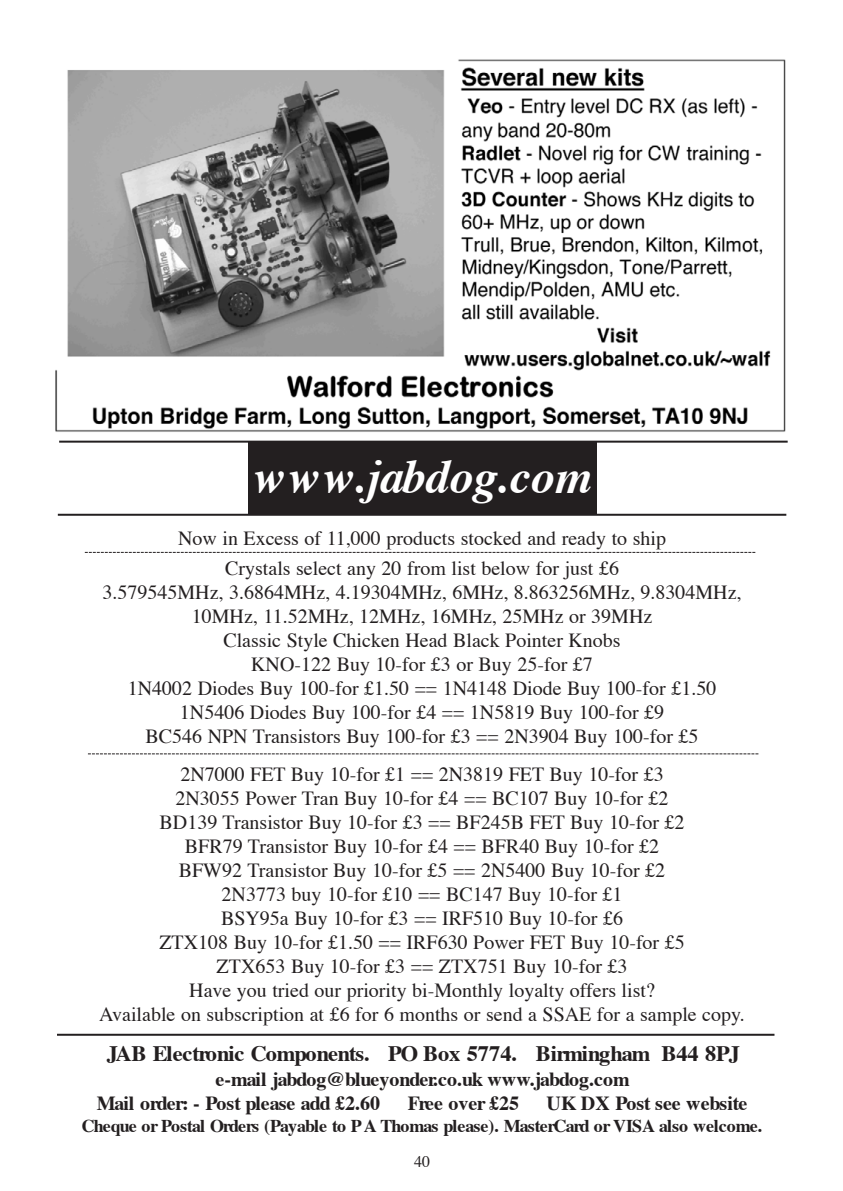
<style>
.page{position:relative;width:843px;height:1191px;background:#fff}
.page>*{position:absolute;margin:0;border:0;box-sizing:border-box;transform-origin:0 0}
.t1{font:italic 700 48px "Times";color:#fff}
.t2{font:700 22px "Times";color:#231f20}
.t3{font:20px/24px "Times";color:#231f20;text-align:center}
.t4{font:700 20px/24px "Times";letter-spacing:-.055em;color:#231f20}
.t5{font:700 20px "Times";color:#231f20}
.t6{font:700 18px "Times";letter-spacing:-.055em;color:#231f20}
.t7{font:16px "Times";color:#231f20}
</style>
<div class="page">
<hr style="left:58px;top:514px;width:728px;height:2px;background:#231f20">
<div style="left:248px;top:442px;width:349px;height:72px;background:#231f20"></div>
<hr style="left:59px;top:441px;width:729px;height:2px;background:#231f20">
<svg style="left:85px;top:552px;width:670px;height:1px"></svg>
<svg style="left:88px;top:753px;width:670px;height:1px"></svg>
<hr style="left:57px;top:1033px;width:717px;height:2px;background:#231f20">
<img style="left:55px;top:59px;width:731px;height:373px">
<h1 class="t1" style="left:253px;top:457px;width:341px">www.jabdog.com</h1>
<p class="t3" style="left:178px;top:525px;width:490px;line-height:30px">Now in Excess of 11,000 products stocked and ready to ship<br>Crystals select any 20 from list below for just £6</p>
<p class="t3" style="left:103px;top:582px;width:641px">3.579545MHz, 3.6864MHz, 4.19304MHz, 6MHz, 8.863256MHz, 9.8304MHz, 10MHz, 11.52MHz, 12MHz, 16MHz, 25MHz or 39MHz<br>Classic Style Chicken Head Black Pointer Knobs<br>KNO-122 Buy 10-for £3 or Buy 25-for £7<br>1N4002 Diodes Buy 100-for £1.50 == 1N4148 Diode Buy 100-for £1.50<br>1N5406 Diodes Buy 100-for £4 == 1N5819 Buy 100-for £9<br>BC546 NPN Transistors Buy 100-for £3 == 2N3904 Buy 100-for £5</p>
<p class="t3" style="left:99px;top:764px;width:647px">2N7000 FET Buy 10-for £1 == 2N3819 FET Buy 10-for £3<br>2N3055 Power Tran Buy 10-for £4 == BC107 Buy 10-for £2<br>BD139 Transistor Buy 10-for £3 == BF245B FET Buy 10-for £2<br>BFR79 Transistor Buy 10-for £4 == BFR40 Buy 10-for £2<br>BFW92 Transistor Buy 10-for £5 == 2N5400 Buy 10-for £2<br>2N3773 buy 10-for £10 == BC147 Buy 10-for £1<br>BSY95a Buy 10-for £3 == IRF510 Buy 10-for £6<br>ZTX108 Buy 10-for £1.50 == IRF630 Power FET Buy 10-for £5<br>ZTX653 Buy 10-for £3 == ZTX751 Buy 10-for £3<br>Have you tried our priority bi-Monthly loyalty offers list?<br>Available on subscription at £6 for 6 months or send a SSAE for a sample copy.</p>
<p class="t2" style="left:107px;top:1044px;width:635px">JAB Electronic Components. PO Box 5774. Birmingham B44 8PJ</p>
<p class="t4" style="left:97px;top:1068px;width:534px;text-indent:119px">e-mail jabdog@blueyonder.co.uk www.jabdog.com<br>Mail order: - Post please add £2.60</p>
<p class="t5" style="left:408px;top:1094px;width:113px">Free over £25</p>
<p class="t5" style="left:547px;top:1094px;width:202px">UK DX Post see website</p>
<p class="t6" style="left:82px;top:1118px;width:682px">Cheque orPostal Orders (Payable to PA Thomas please). MasterCard orVISA also welcome.</p>
<p class="t7" style="left:414px;top:1155px;width:17px">40</p>
</div>
